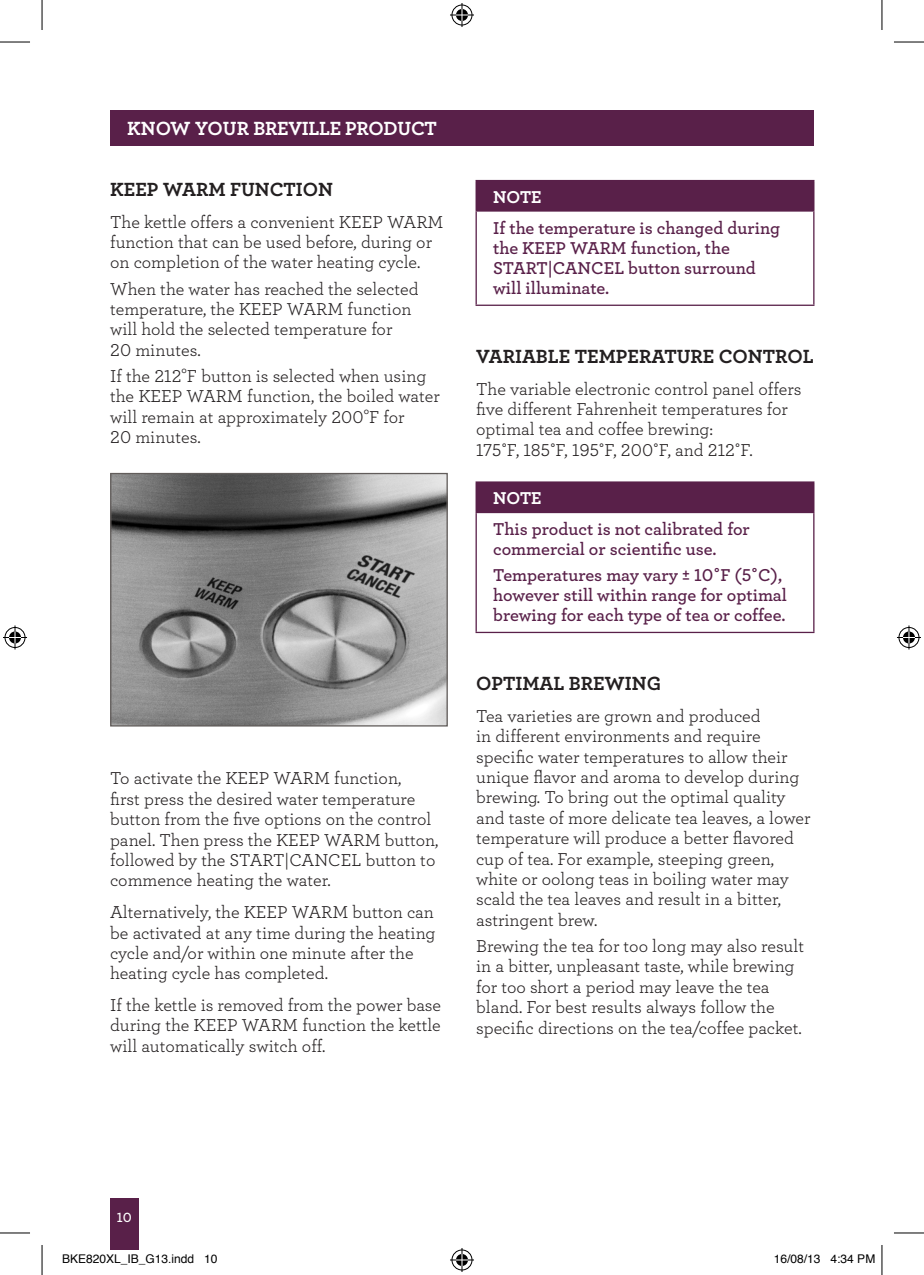
<style>
.page{position:relative;width:924px;height:1275px;background:#fff}
.page>*{position:absolute;margin:0;border:0;box-sizing:border-box;transform-origin:0 0}
.t1{font:20px "Archer Bold LF";color:#231f20}
.t2{font:20px "Archer Bold LF";letter-spacing:-.015em;color:#fff}
.t3{font:18px/20.4px "Archer Book LF";color:#231f20}
.t4{font:18px/20px "Archer Semibold LF";color:#592049}
.t5{font:18px "Archer Bold LF";color:#fff}
.t6{font:14px "Archer Semibold LF";color:#fff}
.t7{font:12px "Helvetica";color:#000}
</style>
<div class="page">
<div style="left:110px;top:1199px;width:28px;height:51px;background:#592049"></div>
<div style="left:110px;top:110px;width:703px;height:36px;background:#592049"></div>
<img style="left:112px;top:475px;width:333px;height:249px">
<div style="left:110px;top:473px;width:337px;height:253px;border:1px solid #625d5b"></div>
<div style="left:476px;top:181px;width:337px;height:30px;background:#592049"></div>
<svg style="left:475px;top:181px;width:1px;height:29px"></svg>
<hr style="left:812px;top:181px;width:2px;height:29px;background:#592049">
<hr style="left:475px;top:180px;width:339px;height:1px;background:#592049">
<hr style="left:475px;top:212px;width:1px;height:92px;background:#592049">
<hr style="left:812px;top:212px;width:2px;height:92px;background:#592049">
<hr style="left:475px;top:305px;width:339px;height:1px;background:#592049">
<hr style="left:475px;top:210px;width:339px;height:2px;background:#592049">
<div style="left:476px;top:482px;width:337px;height:30px;background:#592049"></div>
<svg style="left:475px;top:483px;width:1px;height:29px"></svg>
<hr style="left:812px;top:483px;width:2px;height:29px;background:#592049">
<hr style="left:475px;top:481px;width:339px;height:2px;background:#592049">
<hr style="left:475px;top:513px;width:1px;height:119px;background:#592049">
<hr style="left:812px;top:513px;width:2px;height:119px;background:#592049">
<hr style="left:475px;top:632px;width:339px;height:1px;background:#592049">
<hr style="left:475px;top:512px;width:339px;height:1px;background:#592049">
<hr style="left:0;top:42px;width:30px;height:1px;background:#000">
<hr style="left:893px;top:42px;width:30px;height:1px;background:#000">
<hr style="left:0;top:1232px;width:30px;height:1px;background:#000">
<hr style="left:893px;top:1232px;width:30px;height:1px;background:#000">
<hr style="left:42px;top:0;width:1px;height:30px;background:#000">
<hr style="left:42px;top:1245px;width:1px;height:30px;background:#000">
<hr style="left:881px;top:0;width:1px;height:30px;background:#000">
<hr style="left:881px;top:1245px;width:1px;height:30px;background:#000">
<svg style="left:450px;top:3px;width:24px;height:24px"></svg>
<svg style="left:450px;top:1248px;width:24px;height:24px"></svg>
<svg style="left:3px;top:625px;width:24px;height:24px"></svg>
<svg style="left:897px;top:625px;width:23px;height:24px"></svg>
<p class="t2" style="left:127px;top:115px;width:232px">KNOW YOUR BREVILLE PRO</p>
<p class="t2" style="left:383px;top:115px;width:28px">DUCT</p>
<p class="t1" style="left:110px;top:177px;width:224px">KEEP WARM FUNCTION</p>
<p class="t3" style="left:110px;top:211px;width:335px">The kettle offers a convenient KEEP WARM function that can be used before, during or on completion of the water heating cycle.</p>
<p class="t3" style="left:110px;top:278px;width:310px">When the water has reached the selected temperature, the KEEP WARM function will hold the selected temperature for<br>20 minutes.</p>
<p class="t3" style="left:110px;top:365px;width:331px">If the 212°F button is selected when using the KEEP WARM function, the boiled water will remain at approximately 200°F for<br>20 minutes.</p>
<p class="t3" style="left:110px;top:767px;width:330px">To activate the KEEP WARM function,<br>first press the desired water temperature button from the five options on the control panel. Then press the KEEP WARM button, followed by the START|CANCEL button to commence heating the water.</p>
<p class="t3" style="left:110px;top:901px;width:327px">Alternatively, the KEEP WARM button can be activated at any time during the heating cycle and/or within one minute after the heating cycle has completed.</p>
<p class="t3" style="left:110px;top:994px;width:332px;text-align:justify">If the kettle is removed from the power base during the KEEP WARM function the kettle will automatically switch off.</p>
<p class="t5" style="left:493px;top:186px;width:50px">NOTE</p>
<p class="t4" style="left:493px;top:217px;width:288px">If the temperature is changed during the KEEP WARM function, the<br>START|CANCEL button surround will illuminate.</p>
<p class="t1" style="left:476px;top:344px;width:339px">VARIABLE TEMPERATURE CONTROL</p>
<p class="t3" style="left:476px;top:378px;width:326px">The variable electronic control panel offers five different Fahrenheit temperatures for optimal tea and coffee brewing:<br>175˚F, 185˚F, 195˚F, 200˚F, and 212˚F.</p>
<p class="t5" style="left:493px;top:487px;width:50px">NOTE</p>
<p class="t4" style="left:493px;top:519px;width:258px">This product is not calibrated for commercial or scientific use.</p>
<p class="t4" style="left:493px;top:564px;width:295px">Temperatures may vary ± 10˚F (5˚C), however still within range for optimal brewing for each type of tea or coffee.</p>
<p class="t1" style="left:476px;top:671px;width:29px">OPTIMAL</p>
<p class="t1" style="left:568px;top:671px;width:26px">BREWING</p>
<p class="t3" style="left:476px;top:705px;width:336px">Tea varieties are grown and produced<br>in different environments and require specific water temperatures to allow their unique flavor and aroma to develop during brewing. To bring out the optimal quality and taste of more delicate tea leaves, a lower temperature will produce a better flavored cup of tea. For example, steeping green, white or oolong teas in boiling water may scald the tea leaves and result in a bitter, astringent brew.</p>
<p class="t3" style="left:476px;top:935px;width:329px">Brewing the tea for too long may also result in a bitter, unpleasant taste, while brewing for too short a period may leave the tea bland. For best results always follow the specific directions on the tea/coffee packet.</p>
<p class="t6" style="left:117px;top:1208px;width:17px">10</p>
<p class="t7" style="left:62px;top:1249px;width:157px">BKE820XL_IB_G13.indd 10</p>
<p class="t7" style="left:773px;top:1249px;width:103px">16/08/13 4:34 PM</p>
</div>
